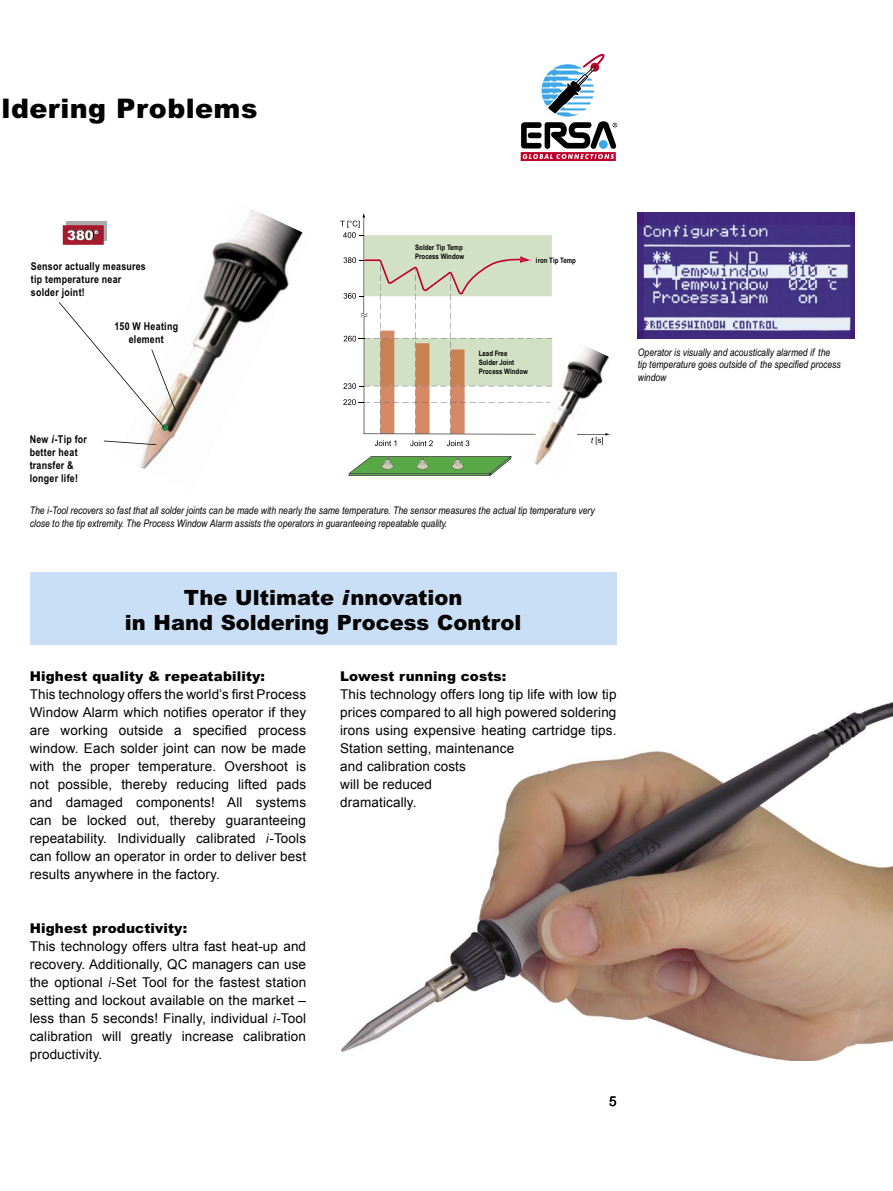
<style>
.page{position:relative;width:893px;height:1191px;background:#fff}
.page>*{position:absolute;margin:0;border:0;box-sizing:border-box;transform-origin:0 0}
.t1{font:900 27px "Arial";letter-spacing:.015em;color:#000}
.t2{font:900 21px/25.5px "Arial";color:#000;text-align:center}
.t3{font:13.5px/18px "Arial";letter-spacing:.01em;color:#000;text-align:justify}
.t4{font:900 13.5px "Arial";letter-spacing:.01em;color:#000}
.t5{font:900 13.2px "Arial";color:#fff}
.t6{font:700 10.8px/12.9px "Arial Narrow";letter-spacing:.025em;color:#000}
.t7{font:italic 10.5px/12.6px "Arial Narrow";color:#000}
.t8{font:700 7.5px/9px "Arial Narrow";color:#000}
.s1{font-style:italic}
.s2{font-family:"Arial Narrow";font-style:italic}
</style>
<div class="page">
<svg style="left:349px;top:456px;width:163px;height:20px;background:#71a863"></svg>
<svg style="left:340px;top:213px;width:213px;height:233px"></svg>
<img style="left:140px;top:209px;width:163px;height:260px">
<img style="left:341px;top:702px;width:552px;height:359px">
<img style="left:62px;top:225px;width:42px;height:20px">
<img style="left:63px;top:225px;width:41px;height:19px">
<img style="left:638px;top:213px;width:217px;height:126px">
<img style="left:524px;top:342px;width:86px;height:123px">
<div style="left:162px;top:424px;width:6px;height:7px;background:#2c8440;border-radius:50%"></div>
<div style="left:521px;top:152px;width:95px;height:9px;background:#bd002b"></div>
<svg style="left:521px;top:54px;width:96px;height:105px"></svg>
<svg style="left:59px;top:302px;width:117px;height:125px"></svg>
<svg style="left:104px;top:440px;width:52px;height:5px"></svg>
<div style="left:30px;top:572px;width:587px;height:73px;background:#c9dff5"></div>
<h1 class="t1" style="left:2px;top:92px;width:257px">ldering Problems</h1>
<p class="t5" style="left:67px;top:227px;width:33px">380°</p>
<p class="t6" style="left:31px;top:259px;width:116px">Sensor actually measures tip temperature near solder joint!</p>
<p class="t6" style="left:114px;top:320px;width:65px;text-align:center">150 W Heating element</p>
<p class="t6" style="left:30px;top:433px;width:59px">New <span class="s1">i</span>-Tip for better heat transfer &amp; longer life!</p>
<p class="t8" style="left:415px;top:243px;width:51px">Solder Tip Temp<br>Process Window</p>
<p class="t8" style="left:536px;top:256px;width:42px">iron Tip Temp</p>
<p class="t8" style="left:479px;top:349px;width:51px">Lead Free<br>Solder Joint<br>Process Window</p>
<p class="t7" style="left:30px;top:504px;width:567px">The i-Tool recovers so fast that all solder joints can be made with nearly the same temperature. The sensor measures the actual tip temperature very close to the tip extremity. The Process Window Alarm assists the operators in guaranteeing repeatable quality.</p>
<p class="t7" style="left:638px;top:345px;width:204px">Operator is visually and acoustically alarmed if the tip temperature goes outside of the specified process window</p>
<h2 class="t2" style="left:125px;top:583px;width:398px">The Ultimate <span class="s1">i</span>nnovation<br>in Hand Soldering Process Control</h2>
<p class="t4" style="left:30px;top:667px;width:237px">Highest quality &amp; repeatability:</p>
<p class="t3" style="left:30px;top:685px;width:278px">This technology offers the world’s first Process Window Alarm which notifies operator if they are working outside a specified process window. Each solder joint can now be made with the proper temperature. Overshoot is not possible, thereby reducing lifted pads and damaged components! All systems can be locked out, thereby guaranteeing repeatability. Individually calibrated <span class="s2">i</span>-Tools can follow an operator in order to deliver best results anywhere in the factory.</p>
<p class="t4" style="left:30px;top:919px;width:159px">Highest productivity:</p>
<p class="t3" style="left:30px;top:937px;width:278px">This technology offers ultra fast heat-up and recovery. Additionally, QC managers can use the optional <span class="s2">i</span>-Set Tool for the fastest station setting and lockout available on the market – less than 5 seconds! Finally, individual <span class="s2">i</span>-Tool calibration will greatly increase calibration productivity.</p>
<p class="t4" style="left:340px;top:667px;width:168px">Lowest running costs:</p>
<p class="t3" style="left:340px;top:685px;width:278px;text-align:left">This technology offers long tip life with low tip prices compared to all high powered soldering irons using expensive heating cartridge tips.<br>Station setting, maintenance<br>and calibration costs<br>will be reduced<br>dramatically.</p>
<p class="t3" style="left:609px;top:1092px;width:9px">5</p>
</div>
